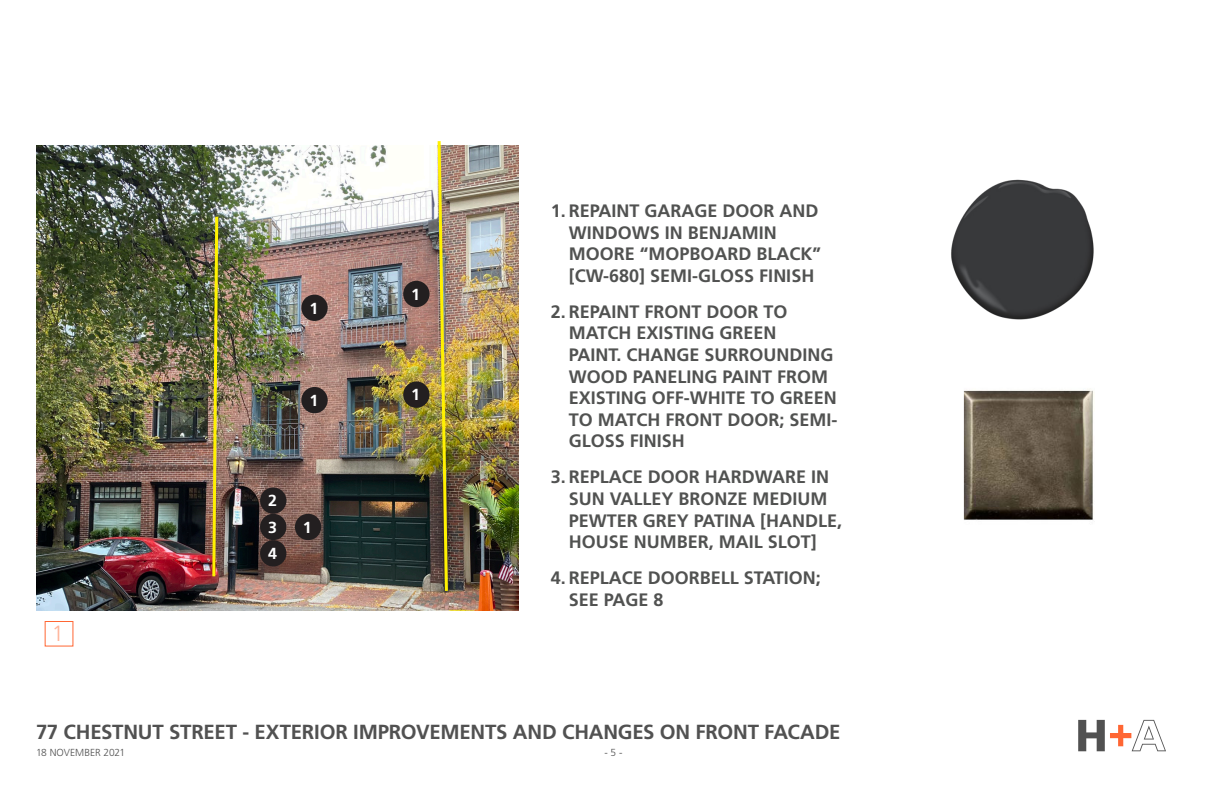
<style>
.page{position:relative;width:1224px;height:792px;background:#fff}
.page>*{position:absolute;margin:0;border:0;box-sizing:border-box;transform-origin:0 0}
.t1{font:300 22px "Frutiger LT Std";color:#ffb399}
.Paragraph_Style_4{font:700 20.4px "Frutiger LT Std";letter-spacing:-.01em;color:#515151}
.t2{font:700 18px/21.6px "Frutiger LT Std";color:#515251}
.Cover_Main_Heading{font:700 16px "Frutiger LT Std";color:#fff}
.t3{font:300 10.2px "Frutiger LT Std";letter-spacing:-.015em;color:#515151}
</style>
<div class="page">
<svg style="left:1078px;top:720px;width:88px;height:31px"></svg>
<img style="left:36px;top:146px;width:482px;height:464px">
<img style="left:436px;top:141px;width:13px;height:453px">
<img style="left:211px;top:214px;width:9px;height:365px">
<img style="left:951px;top:179px;width:143px;height:141px">
<img style="left:963px;top:389px;width:131px;height:131px">
<div style="left:295px;top:514px;width:26px;height:26px;background:#231f20;border-radius:50%"></div>
<div style="left:403px;top:381px;width:27px;height:27px;background:#231f20;border-radius:50%"></div>
<div style="left:403px;top:281px;width:27px;height:26px;background:#231f20;border-radius:50%"></div>
<div style="left:301px;top:295px;width:27px;height:26px;background:#231f20;border-radius:50%"></div>
<div style="left:301px;top:387px;width:27px;height:26px;background:#231f20;border-radius:50%"></div>
<div style="left:260px;top:514px;width:26px;height:26px;background:#231f20;border-radius:50%"></div>
<div style="left:260px;top:540px;width:26px;height:26px;background:#231f20;border-radius:50%"></div>
<div style="left:260px;top:487px;width:26px;height:27px;background:#231f20;border-radius:50%"></div>
<p class="t1" style="left:52px;top:621px;width:14px">1</p>
<p class="Cover_Main_Heading" style="left:309px;top:299px;width:10px">1</p>
<p class="Cover_Main_Heading" style="left:309px;top:391px;width:10px">1</p>
<p class="Cover_Main_Heading" style="left:268px;top:491px;width:10px">2</p>
<p class="Cover_Main_Heading" style="left:268px;top:518px;width:10px">3</p>
<p class="Cover_Main_Heading" style="left:268px;top:544px;width:10px">4</p>
<p class="Cover_Main_Heading" style="left:303px;top:518px;width:10px">1</p>
<p class="Cover_Main_Heading" style="left:411px;top:285px;width:10px">1</p>
<p class="Cover_Main_Heading" style="left:411px;top:386px;width:10px">1</p>
<p class="t2" style="left:569px;top:200px;width:254px;text-indent:-18px">1. REPAINT GARAGE DOOR AND<br>WINDOWS IN BENJAMIN<br>MOORE “MOPBOARD BLACK” [CW-680] SEMI-GLOSS FINISH</p>
<p class="t2" style="left:569px;top:301px;width:270px;text-indent:-18px">2. REPAINT FRONT DOOR TO<br>MATCH EXISTING GREEN<br>PAINT. CHANGE SURROUNDING<br>WOOD PANELING PAINT FROM<br>EXISTING OFF-WHITE TO GREEN<br>TO MATCH FRONT DOOR; SEMI-<br>GLOSS FINISH</p>
<p class="t2" style="left:569px;top:466px;width:275px;text-indent:-18px">3. REPLACE DOOR HARDWARE IN<br>SUN VALLEY BRONZE MEDIUM<br>PEWTER GREY PATINA [HANDLE,<br>HOUSE NUMBER, MAIL SLOT]</p>
<p class="t2" style="left:569px;top:567px;width:254px;text-indent:-18px">4. REPLACE DOORBELL STATION;<br>SEE PAGE 8</p>
<p class="Paragraph_Style_4" style="left:36px;top:720px;width:806px">77 CHESTNUT STREET - EXTERIOR IMPROVEMENTS AND CHANGES ON FRONT FACADE</p>
<p class="t3" style="left:36px;top:747px;width:91px">18 NOVEMBER 2021</p>
<p class="t3" style="left:604px;top:747px;width:20px">- 5 -</p>
</div>
